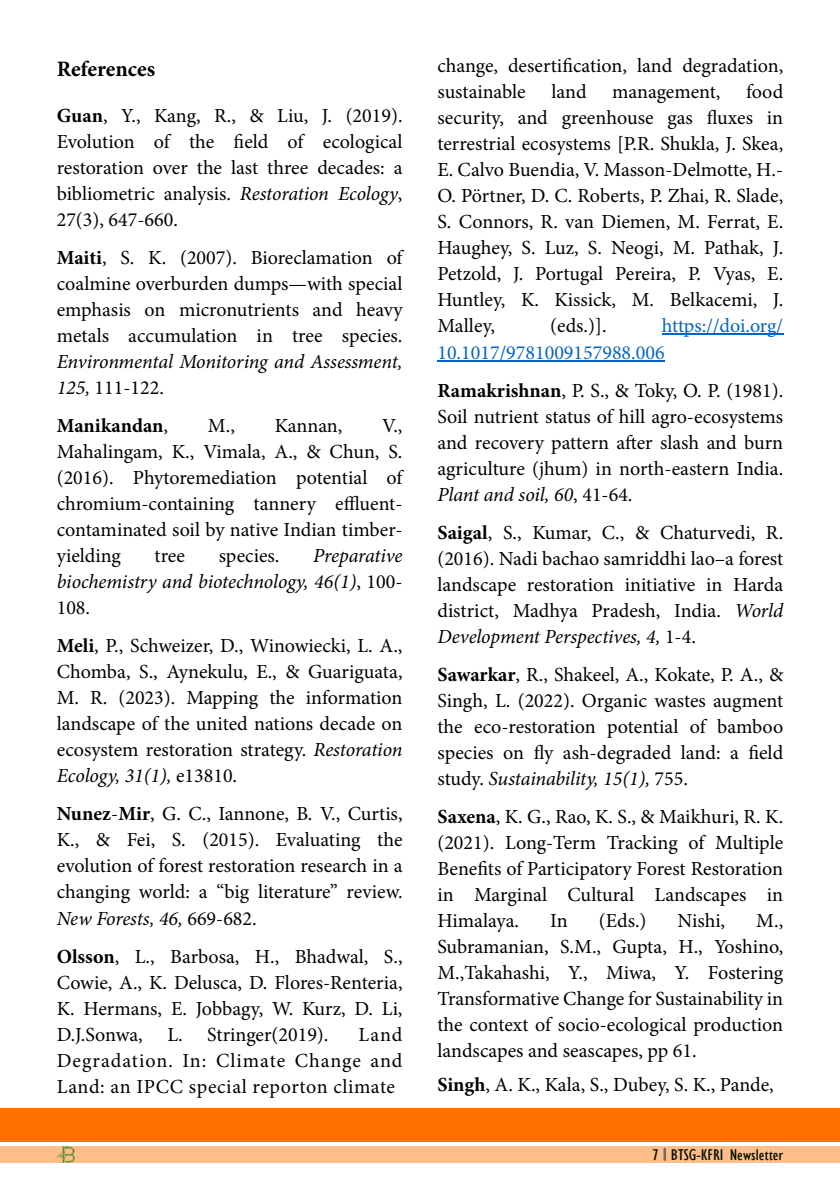
<style>
.page{position:relative;width:840px;height:1191px;background:#fff}
.page>*{position:absolute;margin:0;border:0;box-sizing:border-box;transform-origin:0 0}
.t1{font:700 22px "Minion Pro";letter-spacing:-.005em;color:#000}
.t2{font:20px/26px "Minion Pro";color:#000;text-align:justify}
.t3{font:italic 20px/26px "Minion Pro";letter-spacing:-.01em;color:#000}
.t4{font:20px/26px "Minion Pro";color:#0563c1}
.t5{font:700 20px "Minion Pro";color:#000}
.t6{font:condensed 16px "Gill Sans";color:#001300;scale:1.14 1}
.s1{font-weight:700}
.s2{font-style:italic}
.s3{font-style:normal}
.s4{font-weight:400}
</style>
<div class="page">
<div style="left:0;top:1108px;width:839px;height:34px;background:#ff7100"></div>
<div style="left:0;top:1146px;width:839px;height:17px;background:#ffbd89"></div>
<svg style="left:663px;top:1147px;width:2px;height:13px"></svg>
<img style="left:57px;top:1146px;width:18px;height:16px">
<hr style="left:661px;top:334px;width:121px;height:1px;background:#0563c1">
<hr style="left:437px;top:360px;width:227px;height:1px;background:#0563c1">
<p class="t1" style="left:57px;top:60px;width:100px">References</p>
<p class="t2" style="left:57px;top:105px;width:347px"><span class="s1">Guan</span>, Y., Kang, R., &amp; Liu, J. (2019).<br>Evolution of the field of ecological restoration over the last three decades: a bibliometric analysis. <span class="s2">Restoration Ecology</span>, 27(3), 647-660.</p>
<p class="t2" style="left:57px;top:247px;width:347px"><span class="s1">Maiti</span>, S. K. (2007). Bioreclamation of coalmine overburden dumps—with special emphasis on micronutrients and heavy metals accumulation in tree species.</p>
<p class="t3" style="left:57px;top:351px;width:347px">Environmental Monitoring and Assessment,<br>125, <span class="s3">111-122.</span></p>
<p class="t5" style="left:57px;top:418px;width:113px">Manikandan<span class="s4">,</span></p>
<p class="t2" style="left:208px;top:415px;width:28px">M.,</p>
<p class="t2" style="left:274px;top:415px;width:69px">Kannan,</p>
<p class="t2" style="left:57px;top:415px;width:347px;text-indent:325px">V., Mahalingam, K., Vimala, A., &amp; Chun, S. (2016). Phytoremediation potential of chromium-containing tannery effluent&shy;contaminated soil by native Indian timber&shy;yielding</p>
<p class="t3" style="left:57px;top:545px;width:347px;text-align:justify;text-indent:256px">Preparative biochemistry and biotechnology, 46(1)<span class="s3">, 100- 108.</span></p>
<p class="t2" style="left:57px;top:635px;width:347px"><span class="s1">Meli</span>, P., Schweizer, D., Winowiecki, L. A., Chomba, S., Aynekulu, E., &amp; Guariguata, M. R. (2023). Mapping the information landscape of the united nations decade on ecosystem restoration strategy. <span class="s2">Restoration Ecology, 31(1),</span> e13810.</p>
<p class="t2" style="left:57px;top:803px;width:347px"><span class="s1">Nunez</span>-<span class="s1">Mir</span>, G. C., Iannone, B. V., Curtis, K., &amp; Fei, S. (2015). Evaluating the evolution of forest restoration research in a changing world: a “big literature” review.<br><span class="s2">New Forests, 46,</span> 669-682.</p>
<p class="t2" style="left:57px;top:945px;width:347px"><span class="s1">Olsson</span>, L., Barbosa, H., Bhadwal, S., Cowie, A., K. Delusca, D. Flores-Renteria, K. Hermans, E. Jobbagy, W. Kurz, D. Li, D.J.Sonwa, L. Stringer(2019).</p>
<p class="t2" style="left:154px;top:545px;width:32px">tree</p>
<p class="t2" style="left:219px;top:545px;width:62px">species.</p>
<p class="t2" style="left:57px;top:1023px;width:347px;text-indent:301px">Land Degradation. In: Climate Change and Land: an IPCC special reporton climate</p>
<p class="t2" style="left:437px;top:55px;width:347px">change, desertification, land degradation, sustainable</p>
<p class="t2" style="left:437px;top:81px;width:347px;text-indent:308px">food security, and greenhouse gas fluxes in terrestrial ecosystems [P.R. Shukla, J. Skea, E. Calvo Buendia, V. Masson-Delmotte, H.- O. Pörtner, D. C. Roberts, P. Zhai, R. Slade, S. Connors, R. van Diemen, M. Ferrat, E.<br>Haughey, S. Luz, S. Neogi, M. Pathak, J.<br>Petzold, J. Portugal Pereira, P. Vyas, E.<br>Huntley, K. Kissick, M. Belkacemi, J.<br>Malley,</p>
<p class="t2" style="left:551px;top:81px;width:37px">land</p>
<p class="t2" style="left:612px;top:81px;width:110px">management,</p>
<p class="t4" style="left:437px;top:315px;width:347px;text-indent:224px">https://doi.org/<br>10.1017/9781009157988.006</p>
<p class="t2" style="left:437px;top:379px;width:347px"><span class="s1">Ramakrishnan</span>, P. S., &amp; Toky, O. P. (1981).<br>Soil nutrient status of hill agro-ecosystems and recovery pattern after slash and burn agriculture (jhum) in north-eastern India.<br><span class="s2">Plant and soil, 60</span>, 41-64.</p>
<p class="t2" style="left:437px;top:521px;width:347px"><span class="s1">Saigal</span>, S., Kumar, C., &amp; Chaturvedi, R. (2016). Nadi bachao samriddhi lao–a forest landscape restoration initiative in Harda district, Madhya Pradesh, India. <span class="s2">World Development Perspectives, 4,</span> 1-4.</p>
<p class="t2" style="left:437px;top:663px;width:347px"><span class="s1">Sawarkar</span>, R., Shakeel, A., Kokate, P. A., &amp; Singh, L. (2022). Organic wastes augment the eco-restoration potential of bamboo species on fly ash-degraded land: a field study. <span class="s2">Sustainability, 15(1),</span> 755.</p>
<p class="t2" style="left:437px;top:805px;width:347px"><span class="s1">Saxena</span>, K. G., Rao, K. S., &amp; Maikhuri, R. K. (2021). Long-Term Tracking of Multiple Benefits of Participatory Forest Restoration in Marginal Cultural Landscapes in Himalaya.</p>
<p class="t2" style="left:550px;top:315px;width:58px">(eds.)].</p>
<p class="t2" style="left:550px;top:909px;width:19px">In</p>
<p class="t2" style="left:598px;top:909px;width:49px">(Eds.)</p>
<p class="t2" style="left:677px;top:909px;width:49px">Nishi,</p>
<p class="t2" style="left:437px;top:909px;width:347px;text-indent:318px">M., Subramanian, S.M., Gupta, H., Yoshino, M.,Takahashi, Y., Miwa, Y. Fostering Transformative Change for Sustainability in the context of socio-ecological production landscapes and seascapes, pp 61.</p>
<p class="t2" style="left:437px;top:1073px;width:338px"><span class="s1">Singh</span>, A. K., Kala, S., Dubey, S. K., Pande,</p>
<p class="t6" style="left:651px;top:1148px;width:116px">7 BTSG-KFRI Newsletter</p>
</div>
